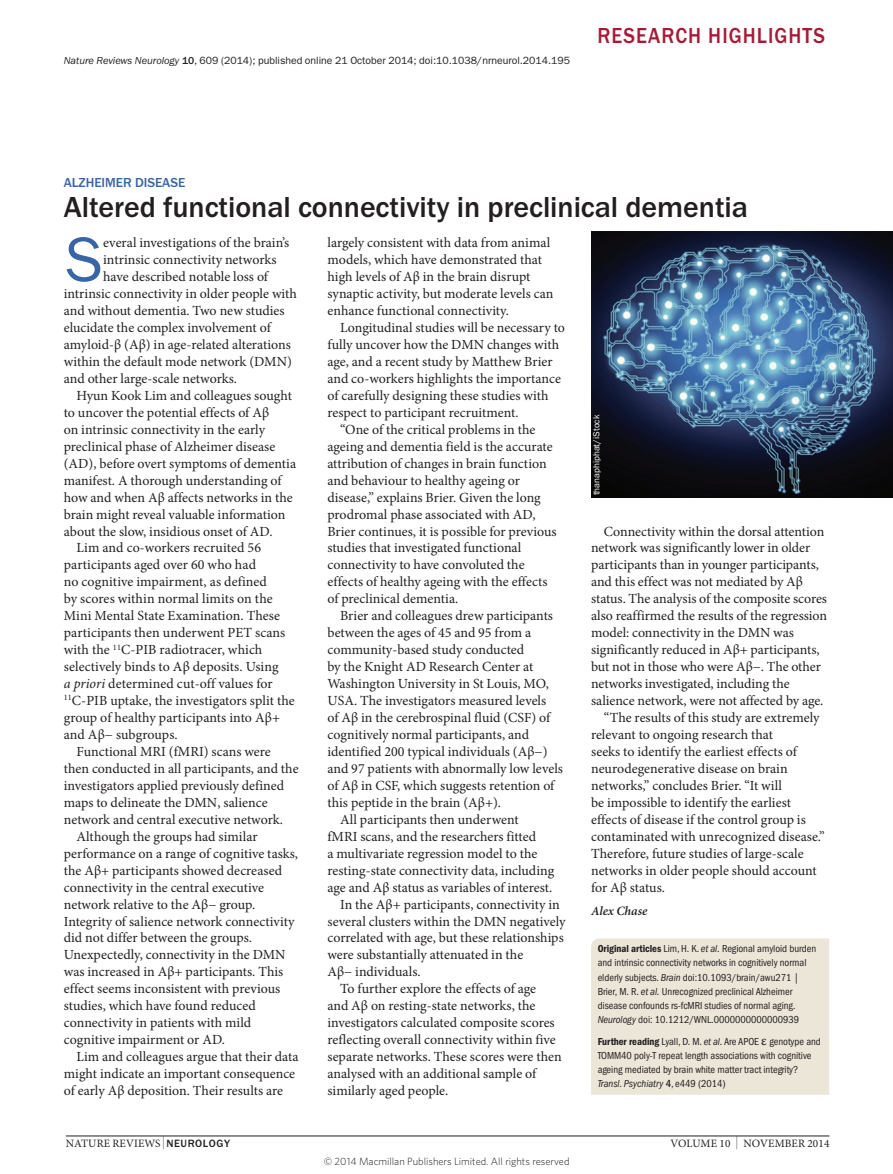
<style>
.page{position:relative;width:893px;height:1174px;background:#fff}
.page>*{position:absolute;margin:0;border:0;box-sizing:border-box;transform-origin:0 0}
.Body_drop_cap{font:63.3px "ITC Franklin Gothic Std";color:#3865a5}
.Title{font:500 30px "ITC Franklin Gothic Std";letter-spacing:-.005em;color:#231f20}
.t1{font:500 22.5px "ITC Franklin Gothic Std";letter-spacing:.05em;color:#a71a37;scale:.9 1}
.Body_text{font:13.95px/17px "Minion Pro";color:#231f20}
.Body_drop_cap-2{font:13.95px "Minion Pro";color:#231f20}
.Strapline{font:500 13.5px "ITC Franklin Gothic Std";letter-spacing:-.005em;color:#3865a5}
.Authors{font:italic 600 12.75px "Minion Pro";letter-spacing:-.005em;color:#231f20}
.t2{font:11.25px "Minion Pro Regular 2";letter-spacing:.01em;color:#231f20}
.References{font:condensed 10.5px/14.2px "ITC Franklin Gothic Std";letter-spacing:-.005em;color:#231f20}
.Citation_line{font:10.5px "ITC Franklin Gothic Std";letter-spacing:-.005em;color:#231f20}
.t3{font:300 10.5px "Whitney";color:#1d1d1b}
.Figure_credit{font:9px "ITC Franklin Gothic Std";color:#fff}
.s1{font-style:italic}
.s2{font-weight:500}
.s3{font-family:"ITC Franklin Gothic Std Dm Cd";font-stretch:normal}
.s4{font-family:"Minion Pro";font-stretch:normal;font-size:13.95px}
.s5{font-size:12.9px}
.s6{font-family:"ITC Franklin Gothic Std";font-weight:500;font-size:10.95px}
</style>
<div class="page">
<hr style="left:66px;top:1135px;width:763px;height:1px;background:#231f20">
<div style="left:591px;top:938px;width:238px;height:156px;background:#ece6d9"></div>
<img style="left:591px;top:232px;width:302px;height:265px">
<p class="Citation_line" style="left:64px;top:54px;width:508px"><span class="s1">Nature Reviews Neurology</span> <span class="s2">10</span>, 609 (2014); published online 21 October 2014; doi:10.1038/nrneurol.2014.195</p>
<h3 class="t1" style="left:598px;top:22px;width:254px">RESEARCH HIGHLIGHTS</h3>
<p class="Strapline" style="left:64px;top:175px;width:123px">ALZHEIMER DISEASE</p>
<p class="Title" style="left:64px;top:190px;width:686px">Altered functional connectivity in preclinical dementia</p>
<p class="Body_drop_cap" style="left:64px;top:223px;width:41px">S</p>
<p class="Body_drop_cap-2" style="left:103px;top:233px;width:187px">everal investigations of the brain’s</p>
<p class="Body_text" style="left:327px;top:234px;width:227px">largely consistent with data from animal models, which have demonstrated that high levels of Aβ in the brain disrupt synaptic activity, but moderate levels can enhance functional connectivity.</p>
<p class="Body_text" style="left:327px;top:319px;width:239px;text-indent:13px">Longitudinal studies will be necessary to fully uncover how the DMN changes with age, and a recent study by Matthew Brier and co-workers highlights the importance of carefully designing these studies with respect to participant recruitment.</p>
<p class="Body_text" style="left:327px;top:421px;width:231px;text-indent:13px">“One of the critical problems in the ageing and dementia field is the accurate attribution of changes in brain function and behaviour to healthy ageing or disease,” explains Brier. Given the long prodromal phase associated with AD, Brier continues, it is possible for previous studies that investigated functional connectivity to have convoluted the effects of healthy ageing with the effects of preclinical dementia.</p>
<p class="Body_text" style="left:327px;top:607px;width:237px;text-indent:13px">Brier and colleagues drew participants between the ages of 45 and 95 from a community-based study conducted<br>by the Knight AD Research Center at Washington University in St Louis, MO, USA. The investigators measured levels<br>of Aβ in the cerebrospinal fluid (CSF) of cognitively normal participants, and identified 200 typical individuals (Aβ−) and 97 patients with abnormally low levels of Aβ in CSF, which suggests retention of this peptide in the brain (Aβ+).</p>
<p class="Body_text" style="left:327px;top:811px;width:228px;text-indent:13px">All participants then underwent<br>fMRI scans, and the researchers fitted<br>a multivariate regression model to the resting-state connectivity data, including age and Aβ status as variables of interest.</p>
<p class="Body_text" style="left:327px;top:895px;width:240px;text-indent:13px">In the Aβ+ participants, connectivity in several clusters within the DMN negatively correlated with age, but these relationships were substantially attenuated in the<br>Aβ− individuals.</p>
<p class="Body_text" style="left:327px;top:980px;width:236px;text-indent:13px">To further explore the effects of age<br>and Aβ on resting-state networks, the investigators calculated composite scores reflecting overall connectivity within five separate networks. These scores were then analysed with an additional sample of similarly aged people.</p>
<p class="Body_drop_cap-2" style="left:103px;top:250px;width:175px">intrinsic connectivity networks</p>
<p class="Body_drop_cap-2" style="left:103px;top:267px;width:166px">have described notable loss of</p>
<p class="Body_drop_cap-2" style="left:64px;top:284px;width:235px">intrinsic connectivity in older people with</p>
<p class="Body_drop_cap-2" style="left:64px;top:301px;width:222px">and without dementia. Two new studies</p>
<p class="Body_drop_cap-2" style="left:64px;top:318px;width:208px">elucidate the complex involvement of</p>
<p class="Body_drop_cap-2" style="left:64px;top:335px;width:229px">amyloid-β (Aβ) in age-related alterations</p>
<p class="Body_drop_cap-2" style="left:64px;top:352px;width:230px">within the default mode network (DMN)</p>
<p class="Body_drop_cap-2" style="left:64px;top:369px;width:175px">and other large-scale networks.</p>
<p class="Body_text" style="left:64px;top:387px;width:234px;text-indent:13px">Hyun Kook Lim and colleagues sought to uncover the potential effects of Aβ<br>on intrinsic connectivity in the early preclinical phase of Alzheimer disease (AD), before overt symptoms of dementia manifest. A thorough understanding of how and when Aβ affects networks in the brain might reveal valuable information about the slow, insidious onset of AD.</p>
<p class="Body_text" style="left:64px;top:539px;width:233px;text-indent:13px">Lim and co-workers recruited 56 participants aged over 60 who had<br>no cognitive impairment, as defined<br>by scores within normal limits on the Mini Mental State Examination. These participants then underwent PET scans with the <sup>11</sup>C-PIB radiotracer, which selectively binds to Aβ deposits. Using<br><span class="s1">a priori</span> determined cut-off values for <sup>11</sup>C-PIB uptake, the investigators split the group of healthy participants into Aβ+ and Aβ− subgroups.</p>
<p class="Body_text" style="left:64px;top:743px;width:236px;text-indent:13px">Functional MRI (fMRI) scans were then conducted in all participants, and the investigators applied previously defined maps to delineate the DMN, salience network and central executive network.</p>
<p class="Body_text" style="left:64px;top:828px;width:236px;text-indent:13px">Although the groups had similar performance on a range of cognitive tasks, the Aβ+ participants showed decreased connectivity in the central executive network relative to the Aβ− group.<br>Integrity of salience network connectivity did not differ between the groups.<br>Unexpectedly, connectivity in the DMN was increased in Aβ+ participants. This effect seems inconsistent with previous studies, which have found reduced connectivity in patients with mild cognitive impairment or AD.</p>
<p class="Body_text" style="left:64px;top:1048px;width:236px;text-indent:13px">Lim and colleagues argue that their data might indicate an important consequence of early Aβ deposition. Their results are</p>
<p class="Figure_credit" style="left:591px;top:495px;width:82px;rotate:-90deg">thanaphiphat/iStock</p>
<p class="Body_text" style="left:591px;top:522px;width:237px;text-indent:13px">Connectivity within the dorsal attention network was significantly lower in older participants than in younger participants, and this effect was not mediated by Aβ status. The analysis of the composite scores also reaffirmed the results of the regression model: connectivity in the DMN was significantly reduced in Aβ+ participants, but not in those who were Aβ−. The other networks investigated, including the salience network, were not affected by age.</p>
<p class="Body_text" style="left:591px;top:709px;width:235px;text-indent:13px">“The results of this study are extremely relevant to ongoing research that<br>seeks to identify the earliest effects of neurodegenerative disease on brain networks,” concludes Brier. “It will<br>be impossible to identify the earliest effects of disease if the control group is contaminated with unrecognized disease.” Therefore, future studies of large-scale networks in older people should account for Aβ status.</p>
<p class="Authors" style="left:591px;top:903px;width:58px">Alex Chase</p>
<p class="References" style="left:598px;top:941px;width:220px"><span class="s3">Original articles</span> Lim, H. K. <span class="s1">et al.</span> Regional amyloid burden and intrinsic connectivity networks in cognitively normal elderly subjects. <span class="s1">Brain</span> doi:10.1093/brain/awu271 | Brier, M. R. <span class="s1">et al.</span> Unrecognized preclinical Alzheimer disease confounds rs-fcMRI studies of normal aging.<br><span class="s1">Neurology</span> doi: 10.1212/WNL.0000000000000939</p>
<p class="References" style="left:598px;top:1034px;width:225px"><span class="s3">Further reading</span> Lyall, D. M. <span class="s1">et al.</span> Are APOE <span class="s4">ε</span> genotype and TOMM40 poly-T repeat length associations with cognitive ageing mediated by brain white matter tract integrity?<br><span class="s1">Transl. Psychiatry</span> <span class="s2">4</span>, e449 (2014)</p>
<p class="t2" style="left:66px;top:1135px;width:165px">NATURE REVIEWS <span class="s5">|</span> <span class="s6">NEUROLOGY</span></p>
<p class="t2" style="left:671px;top:1135px;width:160px">VOLUME 10 <span class="s5">|</span> NOVEMBER 2014</p>
<p class="t3" style="left:324px;top:1154px;width:247px">© 2014 Macmillan Publishers Limited. All rights reserved</p>
</div>
